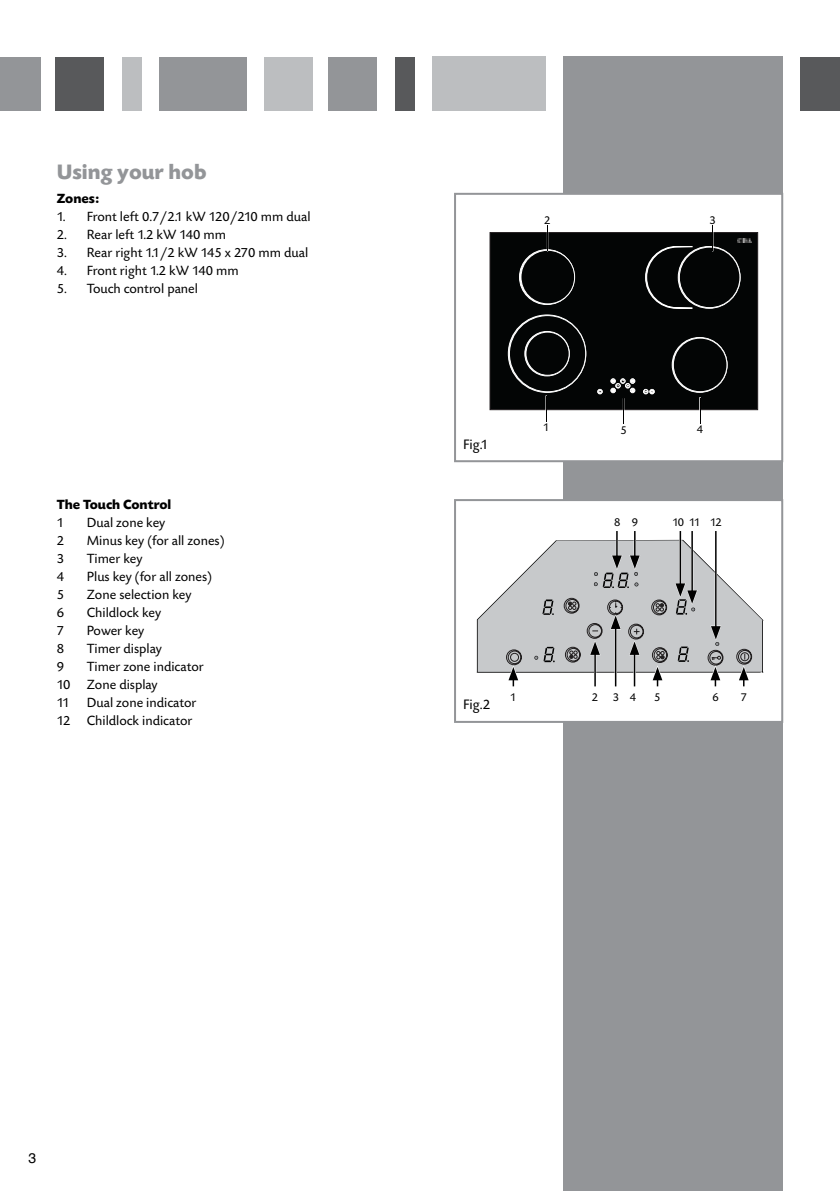
<style>
.page{position:relative;width:840px;height:1191px;background:#fff}
.page>*{position:absolute;margin:0;border:0;box-sizing:border-box;transform-origin:0 0}
.t1{font:700 22px "Today SB";color:#939598}
.t2{font:14.4px "Today SB";color:#000}
.t3{font:14px/18px "Today SB";color:#000}
.t4{font:700 14px "Today SB";color:#000}
.t5{font:14px "Helvetica";color:#000}
.t6{font:12px "Today SB";letter-spacing:-.075em;color:#000}
</style>
<div class="page">
<div style="left:800px;top:57px;width:39px;height:53px;background:#58595b"></div>
<div style="left:563px;top:57px;width:219px;height:1134px;background:#939598"></div>
<div style="left:394px;top:57px;width:20px;height:53px;background:#58595b"></div>
<div style="left:328px;top:57px;width:48px;height:53px;background:#939598"></div>
<div style="left:264px;top:57px;width:48px;height:53px;background:#bcbec0"></div>
<div style="left:159px;top:57px;width:88px;height:53px;background:#939598"></div>
<div style="left:122px;top:57px;width:19px;height:53px;background:#bcbec0"></div>
<div style="left:56px;top:57px;width:48px;height:53px;background:#58595b"></div>
<div style="left:0;top:57px;width:40px;height:53px;background:#939598"></div>
<div style="left:432px;top:57px;width:113px;height:54px;background:#bcbec0"></div>
<div style="left:454px;top:499px;width:328px;height:224px;background:#fff;border:2px solid #939598"></div>
<div style="left:454px;top:193px;width:328px;height:269px;background:#fff;border:2px solid #939598"></div>
<div style="left:489px;top:232px;width:268px;height:178px;background:#030505;border:1px solid #241f21"></div>
<div style="left:509px;top:315px;width:76px;height:77px;border:1px solid #fff;border-radius:50%"></div>
<svg style="left:524px;top:331px;width:45px;height:45px"></svg>
<div style="left:524px;top:331px;width:45px;height:45px;border:1px solid #fff;border-radius:50%"></div>
<svg style="left:671px;top:337px;width:55px;height:55px"></svg>
<div style="left:673px;top:338px;width:53px;height:54px;background:#030505;border-radius:50%"></div>
<div style="left:672px;top:338px;width:54px;height:54px;border:1px solid #fff;border-radius:50%"></div>
<div style="left:679px;top:247px;width:60px;height:61px;border:1px solid #fff;border-radius:50%"></div>
<div style="left:520px;top:250px;width:54px;height:54px;border:1px solid #fff;border-radius:50%"></div>
<div style="left:525px;top:332px;width:44px;height:43px;background:#030505;border-radius:50%"></div>
<div style="left:525px;top:332px;width:44px;height:43px;border:1px solid #fff;border-radius:50%"></div>
<svg style="left:597px;top:389px;width:5px;height:5px"></svg>
<svg style="left:645px;top:246px;width:47px;height:62px"></svg>
<svg style="left:643px;top:389px;width:11px;height:5px"></svg>
<img style="left:737px;top:238px;width:14px;height:5px">
<svg style="left:610px;top:379px;width:24px;height:45px"></svg>
<svg style="left:476px;top:531px;width:286px;height:155px"></svg>
<svg style="left:699px;top:397px;width:1px;height:14px"></svg>
<svg style="left:545px;top:395px;width:1px;height:16px"></svg>
<hr style="left:711px;top:224px;width:2px;height:27px;background:#fff">
<svg style="left:712px;top:225px;width:1px;height:26px"></svg>
<hr style="left:546px;top:224px;width:2px;height:27px;background:#fff">
<svg style="left:547px;top:225px;width:1px;height:26px"></svg>
<h1 class="t1" style="left:57px;top:160px;width:151px">Using your hob</h1>
<p class="t4" style="left:57px;top:190px;width:44px">Zones:</p>
<p class="t3" style="left:57px;top:208px;width:255px">1. Front left 0.7/2.1 kW 120/210 mm dual</p>
<p class="t3" style="left:57px;top:226px;width:171px">2. Rear left 1.2 kW 140 mm</p>
<p class="t3" style="left:57px;top:244px;width:253px">3. Rear right 1.1/2 kW 145 x 270 mm dual</p>
<p class="t3" style="left:57px;top:262px;width:183px">4. Front right 1.2 kW 140 mm</p>
<p class="t3" style="left:57px;top:280px;width:143px">5. Touch control panel</p>
<p class="t4" style="left:57px;top:496px;width:116px">The Touch Control</p>
<p class="t3" style="left:57px;top:514px;width:9px">1</p>
<p class="t3" style="left:87px;top:514px;width:80px">Dual zone key</p>
<p class="t3" style="left:57px;top:532px;width:9px">2</p>
<p class="t3" style="left:87px;top:532px;width:139px">Minus key (for all zones)</p>
<p class="t3" style="left:57px;top:550px;width:9px">3</p>
<p class="t3" style="left:87px;top:550px;width:57px">Timer key</p>
<p class="t3" style="left:57px;top:568px;width:9px">4</p>
<p class="t3" style="left:87px;top:568px;width:127px">Plus key (for all zones)</p>
<p class="t3" style="left:57px;top:586px;width:9px">5</p>
<p class="t3" style="left:87px;top:586px;width:106px">Zone selection key</p>
<p class="t3" style="left:57px;top:604px;width:9px">6</p>
<p class="t3" style="left:87px;top:604px;width:76px">Childlock key</p>
<p class="t3" style="left:57px;top:622px;width:9px">7</p>
<p class="t3" style="left:87px;top:622px;width:59px">Power key</p>
<p class="t3" style="left:57px;top:640px;width:9px">8</p>
<p class="t3" style="left:87px;top:640px;width:77px">Timer display</p>
<p class="t3" style="left:57px;top:658px;width:9px">9</p>
<p class="t3" style="left:57px;top:658px;width:148px;text-indent:30px">Timer zone indicator<br>10 Zone display<br>11 Dual zone indicator<br>12 Childlock indicator</p>
<p class="t6" style="left:544px;top:214px;width:8px">2</p>
<p class="t6" style="left:709px;top:214px;width:8px">3</p>
<p class="t2" style="left:463px;top:436px;width:27px">Fig.1</p>
<p class="t6" style="left:543px;top:421px;width:8px">1</p>
<p class="t6" style="left:696px;top:423px;width:8px">4</p>
<p class="t6" style="left:620px;top:424px;width:8px">5</p>
<p class="t6" style="left:613px;top:515px;width:26px">8 9</p>
<p class="t6" style="left:672px;top:515px;width:51px">10 11 12</p>
<p class="t2" style="left:463px;top:697px;width:29px">Fig.2</p>
<p class="t6" style="left:510px;top:690px;width:8px">1</p>
<p class="t6" style="left:591px;top:690px;width:45px">2 34</p>
<p class="t6" style="left:653px;top:690px;width:8px">5</p>
<p class="t6" style="left:712px;top:690px;width:8px">6</p>
<p class="t6" style="left:740px;top:690px;width:8px">7</p>
<p class="t5" style="left:28px;top:1146px;width:9px">3</p>
</div>
